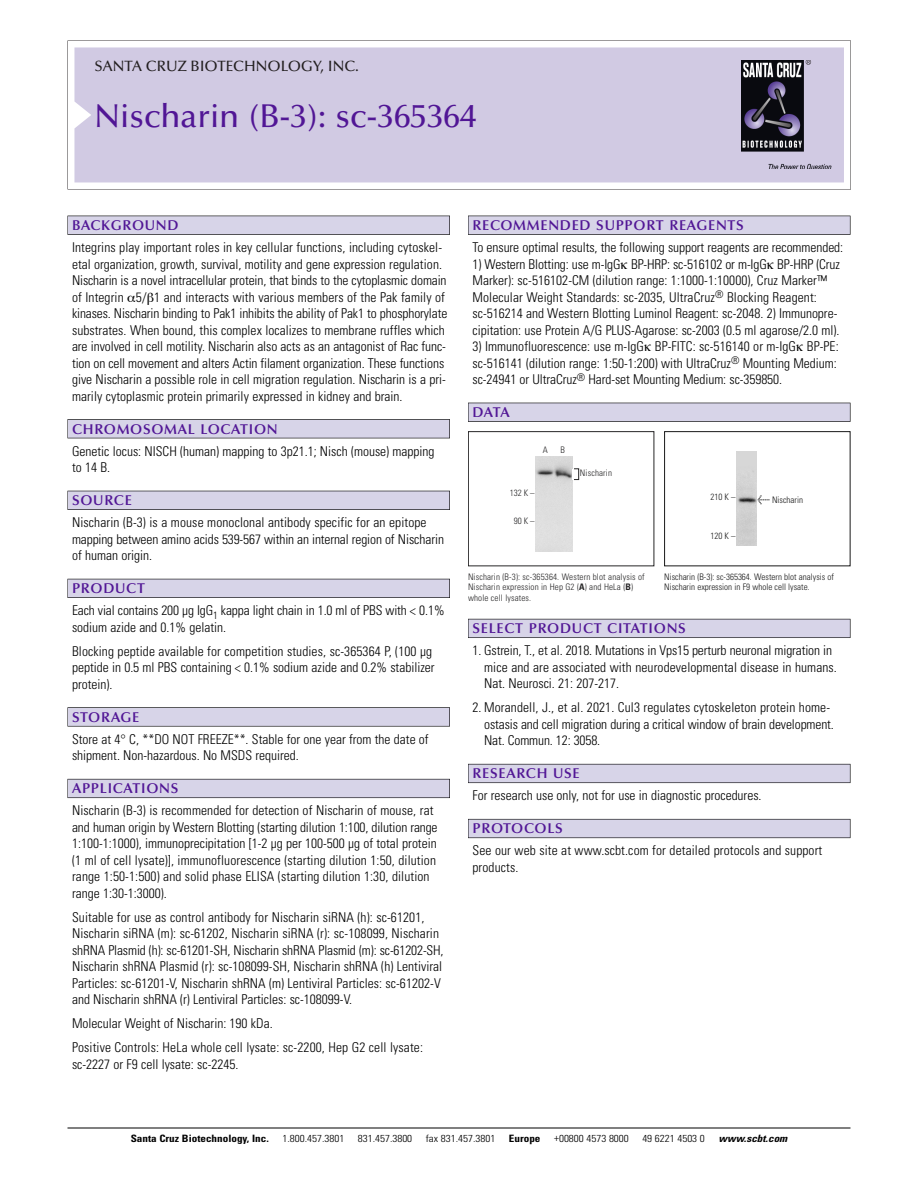
<style>
.page{position:relative;width:918px;height:1188px;background:#fff}
.page>*{position:absolute;margin:0;border:0;box-sizing:border-box;transform-origin:0 0}
.t1{font:500 33px "Optima";color:#511695}
.t2{font:500 15px "Optima";color:#231f20}
.t3{font:600 14.25px "Optima";letter-spacing:.05em;color:#511695}
.t4{font:300 condensed 13.5px/16.5px "Univers";color:#000}
.t5{font:300 condensed 10.2px "Univers";color:#000;scale:1.1 1}
.t6{font:700 condensed 10.2px "Univers";color:#000;scale:1.1 1}
.t7{font:italic 700 condensed 10.2px "Univers";color:#000;scale:1.1 1}
.t8{font:300 condensed 9px/10.5px "Univers";letter-spacing:.015em;color:#272627}
.t9{font:300 condensed 9px/10.5px "Univers";color:#191919}
.s1{font-weight:700}
.s2{font-family:"Meta Plus";font-weight:400;font-stretch:normal;font-size:10.5px}
</style>
<div class="page">
<svg style="left:74px;top:41px;width:777px;height:148px"></svg>
<div style="left:74px;top:47px;width:770px;height:135px;background:#d1cae3"></div>
<img style="left:741px;top:60px;width:90px;height:108px">
<div style="left:68px;top:216px;width:382px;height:19px;background:#535256"></div>
<div style="left:68px;top:216px;width:381px;height:18px;background:#d7d4e8"></div>
<div style="left:68px;top:419px;width:382px;height:19px;background:#515155"></div>
<div style="left:68px;top:420px;width:381px;height:18px;background:#d7d4e8"></div>
<div style="left:68px;top:491px;width:382px;height:19px;background:#515057"></div>
<div style="left:68px;top:491px;width:381px;height:18px;background:#d7d4e8"></div>
<div style="left:68px;top:579px;width:382px;height:19px;background:#535259"></div>
<div style="left:68px;top:579px;width:381px;height:18px;background:#d7d4e8"></div>
<svg style="left:68px;top:707px;width:382px;height:20px"></svg>
<div style="left:68px;top:708px;width:381px;height:18px;background:#d7d4e8"></div>
<div style="left:68px;top:779px;width:382px;height:19px;background:#64626c"></div>
<div style="left:68px;top:779px;width:381px;height:18px;background:#d7d4e8"></div>
<div style="left:468px;top:216px;width:382px;height:19px;background:#535256"></div>
<div style="left:468px;top:216px;width:382px;height:18px;background:#d7d4e8"></div>
<div style="left:468px;top:403px;width:382px;height:19px;background:#525156"></div>
<div style="left:468px;top:403px;width:382px;height:18px;background:#d7d4e8"></div>
<div style="left:468px;top:619px;width:382px;height:19px;background:#595860"></div>
<div style="left:468px;top:619px;width:382px;height:18px;background:#d7d4e8"></div>
<div style="left:468px;top:764px;width:382px;height:19px;background:#64626c"></div>
<div style="left:468px;top:764px;width:382px;height:18px;background:#d7d4e8"></div>
<div style="left:468px;top:819px;width:382px;height:19px;background:#686770"></div>
<div style="left:468px;top:820px;width:382px;height:18px;background:#d7d4e8"></div>
<hr style="left:68px;top:1128px;width:782px;height:1px;background:#000">
<div style="left:468px;top:431px;width:186px;height:135px;border:1px solid #272627"></div>
<img style="left:536px;top:457px;width:36px;height:95px">
<div style="left:574px;top:469px;width:5px;height:11px;border:1px solid #272627"></div>
<div style="left:664px;top:431px;width:186px;height:135px;border:1px solid #191919"></div>
<img style="left:737px;top:452px;width:19px;height:94px">
<p class="t2" style="left:94px;top:60px;width:266px">SANTA CRUZ BIOTECHNOLOGY, INC.</p>
<p class="t1" style="left:94px;top:102px;width:384px">Nischarin (B-3): sc-365364</p>
<p class="t3" style="left:72px;top:219px;width:108px">BACKGROUND</p>
<p class="t4" style="left:72px;top:240px;width:377px">Integrins play important roles in key cellular functions, including cytoskel&shy;etal organization, growth, survival, motility and gene expression regulation.<br>Nischarin is a novel intracellular protein, that binds to the cytoplasmic domain of Integrin 5/ 1 and interacts with various members of the Pak family of kinases. Nischarin binding to Pak1 inhibits the ability of Pak1 to phosphorylate substrates. When bound, this complex localizes to membrane ruffles which are involved in cell motility. Nischarin also acts as an antagonist of Rac func&shy;tion on cell movement and alters Actin filament organization. These functions give Nischarin a possible role in cell migration regulation. Nischarin is a pri&shy;marily cytoplasmic protein primarily expressed in kidney and brain.</p>
<p class="t3" style="left:72px;top:423px;width:207px">CHROMOSOMAL LOCATION</p>
<p class="t4" style="left:72px;top:444px;width:364px">Genetic locus: NISCH (human) mapping to 3p21.1; Nisch (mouse) mapping to 14 B.</p>
<p class="t3" style="left:72px;top:494px;width:61px">SOURCE</p>
<p class="t4" style="left:72px;top:516px;width:374px">Nischarin (B-3) is a mouse monoclonal antibody specific for an epitope mapping between amino acids 539-567 within an internal region of Nischarin of human origin.</p>
<p class="t3" style="left:72px;top:582px;width:74px">PRODUCT</p>
<p class="t4" style="left:72px;top:604px;width:374px">Each vial contains 200 µg IgG<sub>1</sub> kappa light chain in 1.0 ml of PBS with &lt; 0.1% sodium azide and 0.1% gelatin.</p>
<p class="t4" style="left:72px;top:644px;width:364px">Blocking peptide available for competition studies, sc-365364 P, (100 µg peptide in 0.5 ml PBS containing &lt; 0.1% sodium azide and 0.2% stabilizer protein).</p>
<p class="t3" style="left:72px;top:711px;width:69px">STORAGE</p>
<p class="t4" style="left:72px;top:732px;width:358px">Store at 4° C, **DO NOT FREEZE**. Stable for one year from the date of shipment. Non-hazardous. No MSDS required.</p>
<p class="t3" style="left:72px;top:783px;width:108px">APPLICATIONS</p>
<p class="t4" style="left:72px;top:804px;width:367px">Nischarin (B-3) is recommended for detection of Nischarin of mouse, rat and human origin by Western Blotting (starting dilution 1:100, dilution range 1:100-1:1000), immunoprecipitation [1-2 µg per 100-500 µg of total protein (1 ml of cell lysate)], immunofluorescence (starting dilution 1:50, dilution range 1:50-1:500) and solid phase ELISA (starting dilution 1:30, dilution range 1:30-1:3000).</p>
<p class="t4" style="left:72px;top:910px;width:373px">Suitable for use as control antibody for Nischarin siRNA (h): sc-61201, Nischarin siRNA (m): sc-61202, Nischarin siRNA (r): sc-108099, Nischarin shRNA Plasmid (h): sc-61201-SH, Nischarin shRNA Plasmid (m): sc-61202-SH, Nischarin shRNA Plasmid (r): sc-108099-SH, Nischarin shRNA (h) Lentiviral Particles: sc-61201-V, Nischarin shRNA (m) Lentiviral Particles: sc-61202-V and Nischarin shRNA (r) Lentiviral Particles: sc-108099-V.</p>
<p class="t4" style="left:72px;top:1017px;width:202px">Molecular Weight of Nischarin: 190 kDa.</p>
<p class="t4" style="left:72px;top:1041px;width:352px">Positive Controls: HeLa whole cell lysate: sc-2200, Hep G2 cell lysate: sc-2227 or F9 cell lysate: sc-2245.</p>
<p class="t3" style="left:473px;top:219px;width:273px">RECOMMENDED SUPPORT REAGENTS</p>
<p class="t4" style="left:473px;top:240px;width:372px">To ensure optimal results, the following support reagents are recommended:</p>
<p class="t4" style="left:473px;top:257px;width:369px">1) Western Blotting: use m-IgG BP-HRP: sc-516102 or m-IgG BP-HRP (Cruz Marker): sc-516102-CM (dilution range: 1:1000-1:10000), Cruz Marker™ Molecular Weight Standards: sc-2035, UltraCruz<sup>®</sup> Blocking Reagent: sc-516214 and Western Blotting Luminol Reagent: sc-2048. 2) Immunopre&shy;cipitation: use Protein A/G PLUS-Agarose: sc-2003 (0.5 ml agarose/2.0 ml).</p>
<p class="t4" style="left:473px;top:339px;width:368px">3) Immunofluorescence: use m-IgG BP-FITC: sc-516140 or m-IgG BP-PE: sc-516141 (dilution range: 1:50-1:200) with UltraCruz<sup>®</sup> Mounting Medium: sc-24941 or UltraCruz<sup>®</sup> Hard-set Mounting Medium: sc-359850.</p>
<p class="t3" style="left:473px;top:406px;width:39px">DATA</p>
<p class="t8" style="left:543px;top:446px;width:7px">A</p>
<p class="t8" style="left:560px;top:446px;width:6px">B</p>
<p class="t8" style="left:510px;top:489px;width:26px">132 K –</p>
<p class="t8" style="left:514px;top:517px;width:22px">90K–</p>
<p class="t8" style="left:580px;top:469px;width:34px">Nischarin</p>
<p class="t8" style="left:468px;top:572px;width:178px">Nischarin (B-3): sc-365364. Western blot analysis of<br>Nischarin expression in Hep G2 (<span class="s1">A</span>) and HeLa (<span class="s1">B</span>) whole cell lysates.</p>
<p class="t9" style="left:711px;top:492px;width:26px">210K–</p>
<p class="t9" style="left:711px;top:531px;width:26px">120 K –</p>
<p class="t9" style="left:757px;top:495px;width:47px"><span class="s2">&lt;</span> Nischarin</p>
<p class="t9" style="left:664px;top:572px;width:171px">Nischarin (B-3): sc-365364. Western blot analysis of<br>Nischarin expression in F9 whole cell lysate.</p>
<p class="t3" style="left:473px;top:622px;width:215px">SELECT PRODUCT CITATIONS</p>
<p class="t4" style="left:484px;top:644px;width:354px;text-indent:-12px">1. Gstrein, T., et al. 2018. Mutations in Vps15 perturb neuronal migration in mice and are associated with neurodevelopmental disease in humans.<br>Nat. Neurosci. 21: 207-217.</p>
<p class="t4" style="left:484px;top:701px;width:351px;text-indent:-12px">2. Morandell, J., et al. 2021. Cul3 regulates cytoskeleton protein home&shy;ostasis and cell migration during a critical window of brain development.<br>Nat. Commun. 12: 3058.</p>
<p class="t3" style="left:473px;top:768px;width:109px">RESEARCH USE</p>
<p class="t4" style="left:473px;top:789px;width:291px">For research use only, not for use in diagnostic procedures.</p>
<p class="t3" style="left:473px;top:823px;width:92px">PROTOCOLS</p>
<p class="t4" style="left:473px;top:844px;width:351px">See our web site at www.scbt.com for detailed protocols and support products.</p>
<p class="t6" style="left:131px;top:1135px;width:127px">Santa Cruz Biotechnology, Inc.</p>
<p class="t5" style="left:282px;top:1135px;width:58px">1.800.457.3801</p>
<p class="t5" style="left:358px;top:1135px;width:51px">831.457.3800</p>
<p class="t5" style="left:426px;top:1135px;width:65px">fax 831.457.3801</p>
<p class="t6" style="left:509px;top:1135px;width:30px">Europe</p>
<p class="t5" style="left:554px;top:1135px;width:69px">+00800 4573 8000</p>
<p class="t5" style="left:642px;top:1135px;width:58px">49 6221 4503 0</p>
<p class="t7" style="left:719px;top:1135px;width:66px">www.scbt.com</p>
</div>
